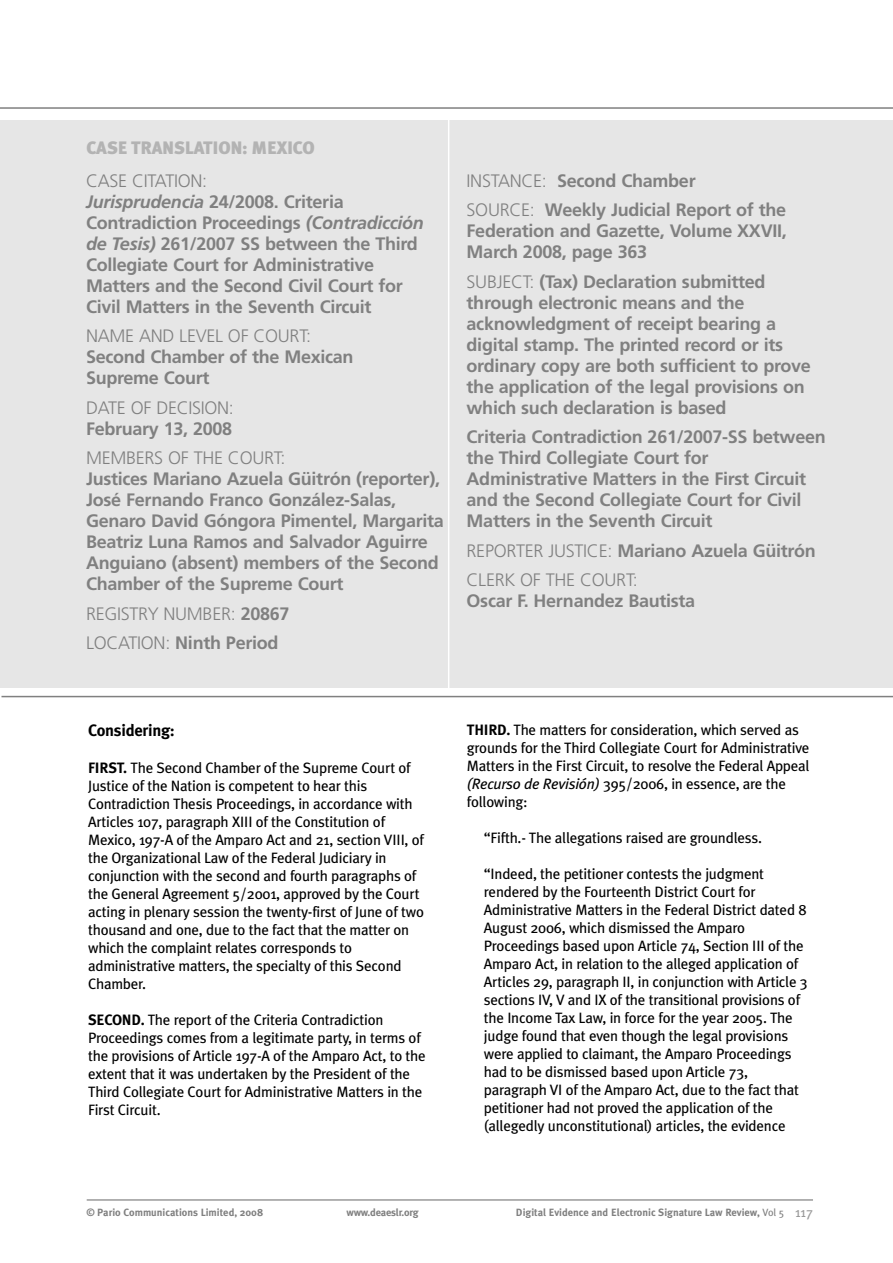
<style>
.page{position:relative;width:893px;height:1263px;background:#fff}
.page>*{position:absolute;margin:0;border:0;box-sizing:border-box;transform-origin:0 0}
.t1{font:700 18px/21px "Frutiger";letter-spacing:-.015em;color:#808080}
.t2{font:300 18px/29.5px "Frutiger";letter-spacing:-.015em;color:#808080}
.t3{font:900 18px "Meta Plus";letter-spacing:-.015em;color:#b3b3b3}
.t4{font:700 16.5px "Meta Plus";letter-spacing:-.015em;color:#000}
.t5{font:15px/18px "Meta Plus";letter-spacing:-.015em;color:#000}
.t6{font:700 10.5px "Meta Plus";color:#808080}
.t7{font:700 10.5px "Meta Plus";letter-spacing:-.02em;color:#808080}
.s1{font-weight:300}
.s2{font-style:italic}
.s3{font-weight:700}
.s4{font-weight:400}
.s5{font-weight:400;font-size:13.5px;color:#999}
</style>
<div class="page">
<div style="left:0;top:120px;width:893px;height:567px;background:#e6e6e6"></div>
<hr style="left:448px;top:95px;width:1px;height:596px;background:#fff">
<hr style="left:0;top:107px;width:893px;height:2px;background:#808080">
<hr style="left:2px;top:696px;width:891px;height:1px;background:#808080">
<hr style="left:87px;top:1199px;width:726px;height:2px;background:#999">
<p class="t3" style="left:86px;top:138px;width:230px">CASE TRANSLATION: MEXICO</p>
<p class="t1" style="left:86px;top:171px;width:339px"><span class="s1">CASE CITATION:<br></span><span class="s2">Jurisprudencia</span> 24/2008. Criteria Contradiction Proceedings <span class="s2">(Contradicción de Tesis)</span> 261/2007 SS between the Third Collegiate Court for Administrative Matters and the Second Civil Court for Civil Matters in the Seventh Circuit</p>
<p class="t2" style="left:86px;top:322px;width:227px">NAME AND LEVEL OF COURT:</p>
<p class="t1" style="left:86px;top:348px;width:269px">Second Chamber of the Mexican<br>Supreme Court</p>
<p class="t2" style="left:86px;top:394px;width:149px">DATE OF DECISION:</p>
<p class="t1" style="left:86px;top:419px;width:148px">February 13, 2008</p>
<p class="t2" style="left:86px;top:444px;width:201px">MEMBERS OF THE COURT:</p>
<p class="t1" style="left:86px;top:470px;width:359px">Justices Mariano Azuela Güitrón (reporter), José Fernando Franco González-Salas, Genaro David Góngora Pimentel, Margarita Beatriz Luna Ramos and Salvador Aguirre Anguiano (absent) members of the Second Chamber of the Supreme Court</p>
<p class="t2" style="left:86px;top:600px;width:205px">REGISTRY NUMBER: <span class="s3">20867<br></span>LOCATION: <span class="s3">Ninth Period</span></p>
<p class="t1" style="left:467px;top:167px;width:321px;line-height:29.5px"><span class="s1">INSTANCE:</span> Second Chamber<br><span class="s1">SOURCE:</span> Weekly Judicial Report of the</p>
<p class="t1" style="left:467px;top:222px;width:322px">Federation and Gazette, Volume XXVII,<br>March 2008, page 363</p>
<p class="t1" style="left:467px;top:272px;width:346px"><span class="s1">SUBJECT:</span> (Tax) Declaration submitted through electronic means and the acknowledgment of receipt bearing a digital stamp. The printed record or its ordinary copy are both sufficient to prove the application of the legal provisions on which such declaration is based</p>
<p class="t1" style="left:467px;top:428px;width:361px">Criteria Contradiction 261/2007-SS between the Third Collegiate Court for Administrative Matters in the First Circuit and the Second Collegiate Court for Civil Matters in the Seventh Circuit</p>
<p class="t2" style="left:467px;top:537px;width:351px">REPORTER JUSTICE: <span class="s3">Mariano Azuela Güitrón<br></span>CLERK OF THE COURT:</p>
<p class="t1" style="left:467px;top:592px;width:230px">Oscar F. Hernandez Bautista</p>
<p class="t4" style="left:88px;top:720px;width:88px">Considering:</p>
<p class="t5" style="left:88px;top:759px;width:337px"><span class="s3">FIRST.</span> The Second Chamber of the Supreme Court of Justice of the Nation is competent to hear this Contradiction Thesis Proceedings, in accordance with Articles 107, paragraph XIII of the Constitution of Mexico, 197-A of the Amparo Act and 21, section VIII, of the Organizational Law of the Federal Judiciary in conjunction with the second and fourth paragraphs of the General Agreement 5/2001, approved by the Court acting in plenary session the twenty-first of June of two thousand and one, due to the fact that the matter on which the complaint relates corresponds to administrative matters, the specialty of this Second Chamber.</p>
<p class="t5" style="left:88px;top:1011px;width:339px"><span class="s3">SECOND.</span> The report of the Criteria Contradiction Proceedings comes from a legitimate party, in terms of the provisions of Article 197-A of the Amparo Act, to the extent that it was undertaken by the President of the Third Collegiate Court for Administrative Matters in the First Circuit.</p>
<p class="t5" style="left:467px;top:720px;width:344px"><span class="s3">THIRD.</span> The matters for consideration, which served as grounds for the Third Collegiate Court for Administrative Matters in the First Circuit, to resolve the Federal Appeal <span class="s2">(Recurso de Revisión)</span> 395/2006, in essence, are the following:</p>
<p class="t5" style="left:484px;top:828px;width:280px">“Fifth.- The allegations raised are groundless.</p>
<p class="t5" style="left:484px;top:864px;width:325px">“Indeed, the petitioner contests the judgment rendered by the Fourteenth District Court for Administrative Matters in the Federal District dated 8<br>August 2006, which dismissed the Amparo Proceedings based upon Article 74, Section III of the Amparo Act, in relation to the alleged application of Articles 29, paragraph II, in conjunction with Article 3 sections IV, V and IX of the transitional provisions of the Income Tax Law, in force for the year 2005. The judge found that even though the legal provisions were applied to claimant, the Amparo Proceedings had to be dismissed based upon Article 73, paragraph VI of the Amparo Act, due to the fact that petitioner had not proved the application of the (allegedly unconstitutional) articles, the evidence</p>
<p class="t6" style="left:86px;top:1206px;width:179px">© Pario Communications Limited, 2008</p>
<p class="t7" style="left:346px;top:1206px;width:74px">www.deaeslr.org</p>
<p class="t6" style="left:516px;top:1206px;width:299px">Digital Evidence and Electronic Signature Law Review, <span class="s4">Vol 5</span> <span class="s5">117</span></p>
</div>
